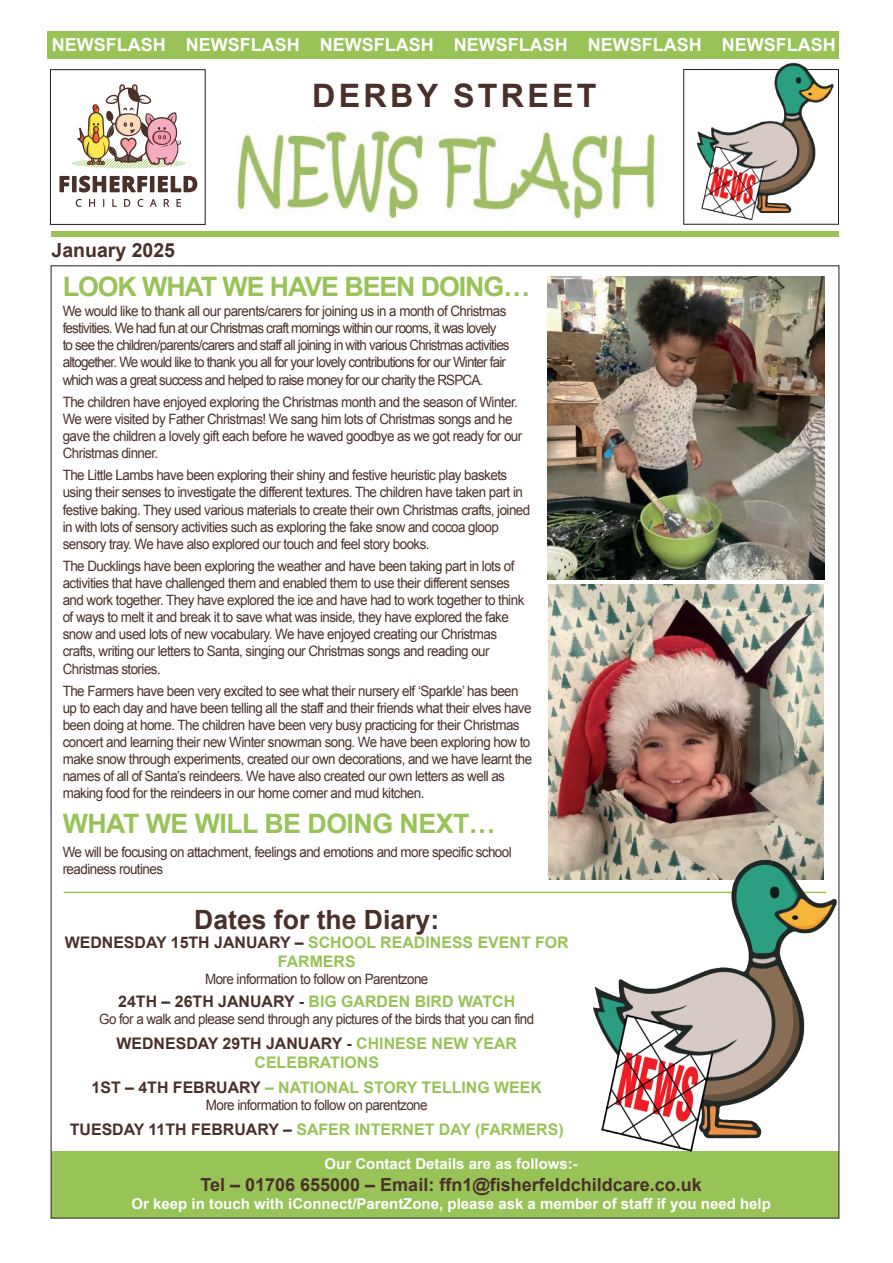
<style>
.page{position:relative;width:893px;height:1263px;background:#fff}
.page>*{position:absolute;margin:0;border:0;box-sizing:border-box;transform-origin:0 0}
.t1{font:700 32.25px "Arial";letter-spacing:.1em;color:#4b302a}
.t2{font:700 26.85px "Arial";letter-spacing:-.04em;color:#97c357}
.t3{font:700 26.85px "Arial";letter-spacing:-.02em;color:#97c357}
.t4{font:700 26.55px "Arial";color:#4b302a}
.t5{font:700 19.5px "Arial";color:#4b302a}
.t6{font:700 18px "Arial";color:#fff}
.t7{font:700 18px "Arial";color:#4b302a}
.t8{font:700 15.9px/19px "Arial";color:#97c357;text-align:center}
.t9{font:700 15px "Arial";color:#fff}
.t10{font:14.25px/17.1px "Arial";letter-spacing:-.04em;color:#4b302a;scale:.94 1}
.t11{font:14.25px/17.1px "Arial";letter-spacing:-.06em;color:#4b302a;scale:.94 1}
.s1{color:#4b302a}
</style>
<div class="page">
<img style="left:547px;top:277px;width:278px;height:302px">
<img style="left:548px;top:584px;width:275px;height:295px">
<div style="left:51px;top:1151px;width:788px;height:67px;background:#97c357"></div>
<div style="left:51px;top:231px;width:788px;height:6px;background:#97c357"></div>
<div style="left:48px;top:31px;width:791px;height:28px;background:#97c357"></div>
<svg style="left:59px;top:176px;width:10px;height:16px"></svg>
<div style="left:72px;top:176px;width:5px;height:16px;background:#4b302a"></div>
<svg style="left:79px;top:176px;width:68px;height:16px"></svg>
<hr style="left:150px;top:176px;width:4px;height:16px;background:#4b302a">
<svg style="left:158px;top:176px;width:39px;height:16px"></svg>
<svg style="left:76px;top:199px;width:6px;height:8px"></svg>
<svg style="left:89px;top:199px;width:6px;height:8px"></svg>
<svg style="left:112px;top:199px;width:5px;height:8px"></svg>
<svg style="left:124px;top:199px;width:6px;height:8px"></svg>
<svg style="left:138px;top:199px;width:6px;height:8px"></svg>
<svg style="left:150px;top:199px;width:7px;height:8px"></svg>
<svg style="left:164px;top:199px;width:5px;height:8px"></svg>
<svg style="left:176px;top:199px;width:5px;height:8px"></svg>
<svg style="left:71px;top:84px;width:115px;height:84px"></svg>
<div style="left:50px;top:69px;width:156px;height:156px;border:1px solid #231f20"></div>
<img style="left:683px;top:62px;width:156px;height:161px">
<img style="left:237px;top:123px;width:421px;height:96px">
<hr style="left:64px;top:892px;width:762px;height:1px;background:#97c357">
<img style="left:553px;top:838px;width:287px;height:320px">
<p class="t6" style="left:52px;top:33px;width:785px">NEWSFLASH NEWSFLASH NEWSFLASH NEWSFLASH NEWSFLASH NEWSFLASH</p>
<h3 class="t5" style="left:52px;top:237px;width:125px">January 2025</h3>
<h1 class="t1" style="left:312px;top:74px;width:286px">DERBY STREET</h1>
<h2 class="t2" style="left:63px;top:269px;width:469px">LOOK WHAT WE HAVE BEEN DOING…</h2>
<p class="t11" style="left:63px;top:303px;width:477px">We would like to thank all our parents/carers for joining us in a month of Christmas festivities. We had fun at our Christmas craft mornings within our rooms, it was lovely to see the children/parents/carers and staff all joining in with various Christmas activities altogether. We would like to thank you all for your lovely contributions for our Winter fair which was a great success and helped to raise money for our charity the RSPCA.</p>
<p class="t10" style="left:63px;top:393px;width:490px">The children have enjoyed exploring the Christmas month and the season of Winter.<br>We were visited by Father Christmas! We sang him lots of Christmas songs and he gave the children a lovely gift each before he waved goodbye as we got ready for our Christmas dinner.</p>
<p class="t10" style="left:63px;top:467px;width:499px">The Little Lambs have been exploring their shiny and festive heuristic play baskets using their senses to investigate the different textures. The children have taken part in festive baking. They used various materials to create their own Christmas crafts, joined in with lots of sensory activities such as exploring the fake snow and cocoa gloop sensory tray. We have also explored our touch and feel story books.</p>
<p class="t10" style="left:63px;top:557px;width:493px">The Ducklings have been exploring the weather and have been taking part in lots of activities that have challenged them and enabled them to use their different senses and work together. They have explored the ice and have had to work together to think of ways to melt it and break it to save what was inside, they have explored the fake snow and used lots of new vocabulary. We have enjoyed creating our Christmas crafts, writing our letters to Santa, singing our Christmas songs and reading our Christmas stories.</p>
<p class="t10" style="left:63px;top:682px;width:501px">The Farmers have been very excited to see what their nursery elf ‘Sparkle’ has been up to each day and have been telling all the staff and their friends what their elves have been doing at home. The children have been very busy practicing for their Christmas concert and learning their new Winter snowman song. We have been exploring how to make snow through experiments, created our own decorations, and we have learnt the names of all of Santa’s reindeers. We have also created our own letters as well as making food for the reindeers in our home corner and mud kitchen.</p>
<h2 class="t3" style="left:63px;top:805px;width:434px">WHAT WE WILL BE DOING NEXT…</h2>
<p class="t10" style="left:63px;top:843px;width:479px">We will be focusing on attachment, feelings and emotions and more specific school readiness routines</p>
<h3 class="t4" style="left:194px;top:902px;width:246px">Dates for the Diary:</h3>
<p class="t8" style="left:65px;top:934px;width:506px"><span class="s1">WEDNESDAY 15TH JANUARY –</span> SCHOOL READINESS EVENT FOR<br>FARMERS</p>
<p class="t10" style="left:205px;top:971px;width:239px">More information to follow on Parentzone</p>
<p class="t8" style="left:118px;top:992px;width:398px"><span class="s1">24TH – 26TH JANUARY -</span> BIG GARDEN BIRD WATCH</p>
<p class="t10" style="left:99px;top:1010px;width:464px">Go for a walk and please send through any pictures of the birds that you can find</p>
<p class="t8" style="left:116px;top:1034px;width:402px"><span class="s1">WEDNESDAY 29TH JANUARY -</span> CHINESE NEW YEAR<br>CELEBRATIONS</p>
<p class="t8" style="left:92px;top:1078px;width:452px"><span class="s1">1ST – 4TH FEBRUARY</span> – NATIONAL STORY TELLING WEEK</p>
<p class="t10" style="left:206px;top:1097px;width:237px">More information to follow on parentzone</p>
<p class="t8" style="left:70px;top:1121px;width:495px"><span class="s1">TUESDAY 11TH FEBRUARY –</span> SAFER INTERNET DAY (FARMERS)</p>
<p class="t9" style="left:325px;top:1154px;width:255px">Our Contact Details are as follows:-</p>
<p class="t7" style="left:200px;top:1173px;width:503px">Tel – 01706 655000 – Email: ffn1@fisherfeldchildcare.co.uk</p>
<p class="t9" style="left:132px;top:1194px;width:641px">Or keep in touch with iConnect/ParentZone, please ask a member of staff if you need help</p>
</div>
